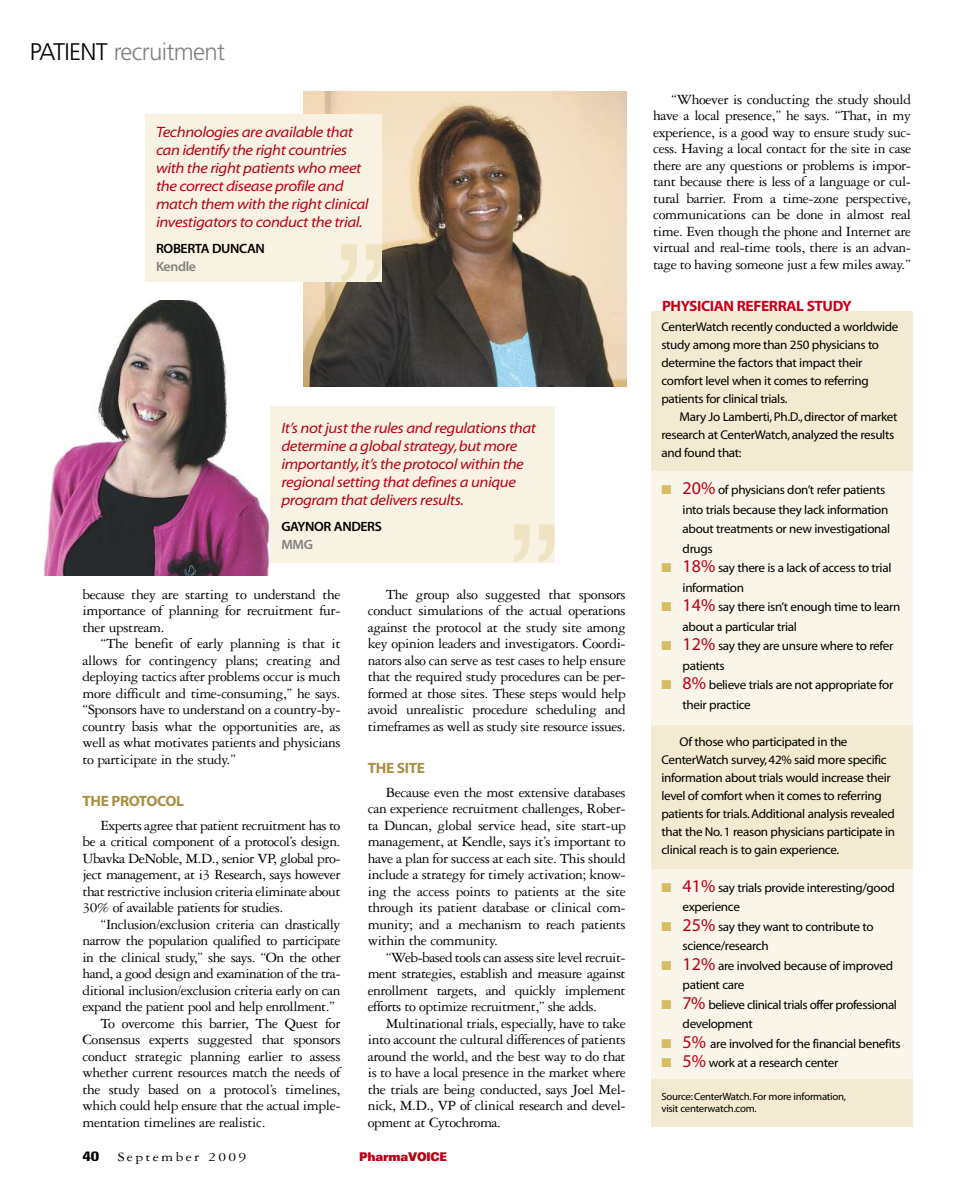
<style>
.page{position:relative;width:972px;height:1188px;background:#fff}
.page>*{position:absolute;margin:0;border:0;box-sizing:border-box;transform-origin:0 0}
.t1{font:150px "Helvetica";color:#efe4c2}
.t2{font:300 24px "Frutiger";letter-spacing:-.03em;color:#808080}
.t3{font:15px/16.5px "Garamond Three";letter-spacing:-.025em;color:#000;text-align:justify}
.t4{font:15px/18px "Myriad MM It.215.wt.700.wd";letter-spacing:-.025em;color:#b90016}
.t5{font:15px "Myriad MM.700.wt.600.wd";letter-spacing:-.03em;color:#ca0016}
.t6{font:15px "Myriad MM.700.wt.600.wd";letter-spacing:-.03em;color:#a99144}
.t7{font:13.5px "Myriad MM.565.wt.600.wd";letter-spacing:-.025em;color:#000}
.t8{font:13.5px "Garamond Three";letter-spacing:.15em;color:#000;scale:1.15 1}
.t9{font:13.5px "Myriad MM.565.wt.600.wd";letter-spacing:-.025em;color:#808080}
.t10{font:700 condensed 13.5px "Univers";color:#000;scale:1.4 1}
.t11{font:12.75px/18px "Myriad MM.400.wt.600.wd";letter-spacing:-.025em;color:#000}
.t12{font:900 expanded 12px "Univers";letter-spacing:-.015em;color:#b90016;scale:.75 1}
.t13{font:10.5px/12px "Myriad MM.400.wt.600.wd";letter-spacing:-.025em;color:#000}
.s1{color:#000}
.s2{color:#d7bc67}
.s3{font-size:18px;color:#b90016}
</style>
<div class="page">
<div style="left:652px;top:311px;width:261px;height:816px;background:#f3ebd1"></div>
<div style="left:652px;top:870px;width:261px;height:209px;background:#f9f5e8"></div>
<div style="left:652px;top:471px;width:261px;height:254px;background:#f9f5e8"></div>
<img style="left:304px;top:92px;width:323px;height:294px">
<div style="left:145px;top:114px;width:236px;height:168px;background:#f7f2e1"></div>
<img style="left:41px;top:300px;width:229px;height:275px">
<div style="left:270px;top:406px;width:284px;height:157px;background:#f7f2e1"></div>
<h2 class="t2" style="left:30px;top:42px;width:197px"><span class="s1">PATIENT</span> recruitment</h2>
<p class="t4" style="left:156px;top:124px;width:214px">Technologies are available that can identify the right countries with the right patients who meet the correct disease profile and match them with the right clinical investigators to conduct the trial.</p>
<p class="t7" style="left:156px;top:243px;width:110px">ROBERTA DUNCAN</p>
<p class="t9" style="left:156px;top:261px;width:42px">Kendle</p>
<h1 class="t1" style="left:337px;top:244px;width:51px">”</h1>
<p class="t4" style="left:281px;top:421px;width:256px">It’s notjust the rules and regulations that determine a global strategy,but more importantly,it’s the protocol within the regional setting that defines a unique program that delivers results.</p>
<p class="t7" style="left:281px;top:521px;width:102px">GAYNOR ANDERS</p>
<p class="t9" style="left:281px;top:539px;width:33px">MMG</p>
<h1 class="t1" style="left:510px;top:524px;width:51px">”</h1>
<p class="t3" style="left:82px;top:587px;width:260px">because they are starting to understand the importance of planning for recruitment fur&shy;ther upstream.</p>
<p class="t3" style="left:82px;top:637px;width:260px;text-indent:18px">“The benefit of early planning is that it allows for contingency plans; creating and deploying tactics after problems occur is much more difficult and time-consuming,” he says. “Sponsors have to understand on a country-by&shy;country basis what the opportunities are, as well as what motivates patients and physicians to participate in the study.”</p>
<p class="t6" style="left:83px;top:795px;width:103px">THE PROTOCOL</p>
<p class="t3" style="left:83px;top:818px;width:260px;text-indent:18px">Experts agree that patient recruitment has to be a critical component of a protocol’s design.<br>Ubavka DeNoble, M.D., senior VP, global pro&shy;ject management, at i3 Research, says however that restrictive inclusion criteria eliminate about 30% of available patients for studies.</p>
<p class="t3" style="left:101px;top:917px;width:241px">“Inclusion/exclusion criteria can drastically</p>
<p class="t3" style="left:83px;top:934px;width:260px">narrow the population qualified to participate</p>
<p class="t3" style="left:83px;top:950px;width:260px">in the clinical study,” she says. “On the other</p>
<p class="t3" style="left:83px;top:967px;width:260px">hand, a good design and examination of the tra-</p>
<p class="t3" style="left:83px;top:983px;width:260px">ditional inclusion/exclusion criteria early on can</p>
<p class="t3" style="left:83px;top:1000px;width:254px">expand the patient pool and help enrollment.”</p>
<p class="t3" style="left:101px;top:1016px;width:241px">To overcome this barrier, The Quest for</p>
<p class="t3" style="left:83px;top:1033px;width:260px">Consensus experts suggested that sponsors</p>
<p class="t3" style="left:83px;top:1049px;width:260px">conduct strategic planning earlier to assess</p>
<p class="t3" style="left:83px;top:1066px;width:260px">whether current resources match the needs of</p>
<p class="t3" style="left:83px;top:1082px;width:260px">the study based on a protocol’s timelines,</p>
<p class="t3" style="left:83px;top:1099px;width:260px">which could help ensure that the actual imple-</p>
<p class="t3" style="left:83px;top:1115px;width:185px">mentation timelines are realistic.</p>
<p class="t3" style="left:368px;top:587px;width:260px;text-indent:18px">The group also suggested that sponsors conduct simulations of the actual operations against the protocol at the study site among key opinion leaders and investigators. Coordi&shy;nators also can serve as test cases to help ensure that the required study procedures can be per&shy;formed at those sites. These steps would help avoid unrealistic procedure scheduling and timeframes as well as study site resource issues.</p>
<p class="t6" style="left:368px;top:762px;width:59px">THE SITE</p>
<p class="t3" style="left:368px;top:785px;width:260px;text-indent:18px">Because even the most extensive databases can experience recruitment challenges, Rober&shy;ta Duncan, global service head, site start-up management, at Kendle, says it’s important to have a plan for success at each site. This should include a strategy for timely activation; know&shy;ing the access points to patients at the site through its patient database or clinical com&shy;munity; and a mechanism to reach patients within the community.</p>
<p class="t3" style="left:368px;top:950px;width:260px;text-indent:18px">“Web-based tools can assess site level recruit&shy;ment strategies, establish and measure against enrollment targets, and quickly implement efforts to optimize recruitment,” she adds.</p>
<p class="t3" style="left:368px;top:1016px;width:260px;text-indent:18px">Multinational trials, especially, have to take into account the cultural differences of patients around the world, and the best way to do that is to have a local presence in the market where the trials are being conducted, says Joel Mel&shy;nick, M.D., VP of clinical research and devel&shy;opment at Cytochroma.</p>
<p class="t10" style="left:82px;top:1152px;width:13px">40</p>
<p class="t8" style="left:118px;top:1153px;width:113px">September 2009</p>
<p class="t12" style="left:359px;top:1153px;width:119px">PharmaVOICE</p>
<p class="t3" style="left:653px;top:92px;width:260px;text-indent:18px">“Whoever is conducting the study should have a local presence,” he says. “That, in my experience, is a good way to ensure study suc&shy;cess. Having a local contact for the site in case there are any questions or problems is impor&shy;tant because there is less of a language or cul&shy;tural barrier. From a time-zone perspective, communications can be done in almost real time. Even though the phone and Internet are virtual and real-time tools, there is an advan&shy;tage to having someone just a few miles away.”</p>
<p class="t5" style="left:662px;top:301px;width:191px">PHYSICIAN REFERRAL STUDY</p>
<p class="t11" style="left:661px;top:319px;width:239px">CenterWatch recently conducted a worldwide study among more than 250 physicians to determine the factors that impact their comfort level when it comes to referring patients for clinical trials.</p>
<p class="t11" style="left:661px;top:409px;width:238px;text-indent:18px">Mary Jo Lamberti,Ph.D.,director of market research at CenterWatch,analyzed the results and found that:</p>
<p class="t11" style="left:683px;top:481px;width:209px;line-height:19.5px;text-indent:-21px"><span class="s2">■</span> <span class="s3">20%</span> of physicians don’t refer patients into trials because they lack information about treatments or new investigational drugs</p>
<p class="t11" style="left:683px;top:559px;width:210px;line-height:19.5px;text-indent:-21px"><span class="s2">■</span> <span class="s3">18%</span> say there is a lack of access to trial information</p>
<p class="t11" style="left:683px;top:598px;width:219px;line-height:19.5px;text-indent:-21px"><span class="s2">■</span> <span class="s3">14%</span> say there isn’t enough time to learn about a particular trial</p>
<p class="t11" style="left:683px;top:637px;width:212px;line-height:19.5px;text-indent:-21px"><span class="s2">■</span> <span class="s3">12%</span> say they are unsure where to refer patients</p>
<p class="t11" style="left:683px;top:676px;width:212px;line-height:19.5px;text-indent:-21px"><span class="s2">■</span> <span class="s3">8%</span> believe trials are not appropriate for their practice</p>
<p class="t11" style="left:661px;top:734px;width:235px;text-indent:18px">Of those who participated in the CenterWatch survey,42% said more specific information about trials would increase their level of comfort when it comes to referring patients for trials.Additional analysis revealed that the No.1 reason physicians participate in clinical reach is to gain experience.</p>
<p class="t11" style="left:683px;top:879px;width:214px;line-height:19.5px;text-indent:-21px"><span class="s2">■</span> <span class="s3">41%</span> say trials provide interesting/good experience</p>
<p class="t11" style="left:683px;top:918px;width:193px;line-height:19.5px;text-indent:-21px"><span class="s2">■</span> <span class="s3">25%</span> say they want to contribute to science/research</p>
<p class="t11" style="left:683px;top:957px;width:212px;line-height:19.5px;text-indent:-21px"><span class="s2">■</span> <span class="s3">12%</span> are involved because of improved patient care</p>
<p class="t11" style="left:683px;top:996px;width:216px;line-height:19.5px;text-indent:-21px"><span class="s2">■</span> <span class="s3">7%</span> believe clinical trials offer professional development</p>
<p class="t11" style="left:661px;top:1036px;width:241px"><span class="s2">■</span> <span class="s3">5%</span> are involved for the financial benefits</p>
<p class="t11" style="left:661px;top:1055px;width:178px"><span class="s2">■</span> <span class="s3">5%</span> work at a research center</p>
<p class="t13" style="left:661px;top:1092px;width:186px">Source:CenterWatch.For more information, visit centerwatch.com.</p>
</div>
